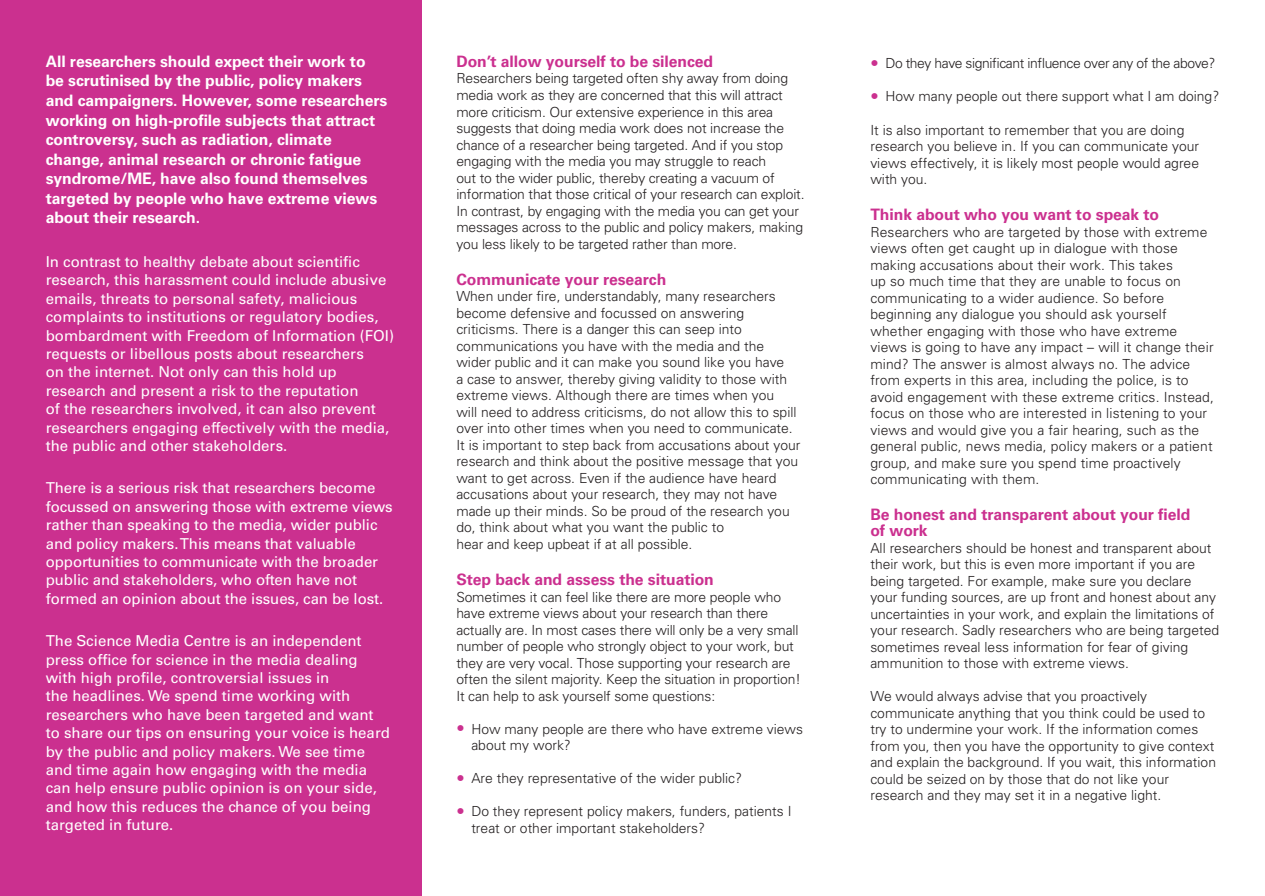
<style>
.page{position:relative;width:1265px;height:896px;background:#fff}
.page>*{position:absolute;margin:0;border:0;box-sizing:border-box;transform-origin:0 0}
.t1{font:700 15.75px/19.5px "Univers";letter-spacing:-.005em;color:#fff}
.t2{font:700 15.75px/15.8px "Univers";letter-spacing:-.005em;color:#cb308f}
.t3{font:15px/18.3px "Univers";color:#fff}
.t4{font:300 13.8px/16.5px "Univers";color:#231f20}
.t5{font:300 13.8px "Univers";letter-spacing:-.03em;color:#231f20}
.s1{font-size:16.5px;color:#cb308f}
</style>
<div class="page">
<div style="left:0;top:0;width:422px;height:895px;background:#cb308f"></div>
<p class="t1" style="left:46px;top:52px;width:343px">All researchers should expect their work to be scrutinised by the public, policy makers and campaigners. However, some researchers working on high-profile subjects that attract controversy, such as radiation, climate change, animal research or chronic fatigue syndrome/ME, have also found themselves targeted by people who have extreme views about their research.</p>
<p class="t3" style="left:46px;top:252px;width:350px">I n contrast to healthy debate about scientific research, this harassment could include abusive emails, threats to personal safety, malicious complaints to institutions or regulatory bodies, bombardment with Freedom of I nformation (FOI ) requests or libellous posts about researchers<br>on the internet. Not only can this hold up research and present a risk to the reputation<br>of the researchers involved, it can also prevent researchers engaging effectively with the media, the public and other stakeholders.</p>
<p class="t3" style="left:46px;top:478px;width:348px">There is a serious risk that researchers become focussed on answering those with extreme views rather than speaking to the media, wider public and policy makers. This means that valuable opportunities to communicate with the broader public and stakeholders, who often have not formed an opinion about the issues, can be lost.</p>
<p class="t3" style="left:46px;top:631px;width:346px">The Science Media Centre is an independent press office for science in the media dealing with high profile, controversial issues in<br>the headlines. We spend time working with researchers who have been targeted and want to share our tips on ensuring your voice is heard by the public and policy makers. We see time and time again how engaging with the media can help ensure public opinion is on your side, and how this reduces the chance of you being targeted in future.</p>
<p class="t2" style="left:456px;top:54px;width:258px">Don’t allow yourself to be silenced</p>
<p class="t4" style="left:456px;top:70px;width:350px">Researchers being targeted often shy away from doing media work as they are concerned that this will attract more criticism. Our extensive experience in this area suggests that doing media work does not increase the chance of a researcher being targeted. And if you stop engaging with the media you may struggle to reach<br>out to the wider public, thereby creating a vacuum of information that those critical of your research can exploit.<br>In contrast, by engaging with the media you can get your messages across to the public and policy makers, making you less likely to be targeted rather than more.</p>
<p class="t2" style="left:456px;top:271px;width:211px">Communicate your research</p>
<p class="t4" style="left:456px;top:288px;width:345px">When under fire, understandably, many researchers become defensive and focussed on answering criticisms. There is a danger this can seep into communications you have with the media and the wider public and it can make you sound like you have<br>a case to answer, thereby giving validity to those with extreme views. Although there are times when you<br>will need to address criticisms, do not allow this to spill over into other times when you need to communicate.<br>It is important to step back from accusations about your research and think about the positive message that you want to get across. Even if the audience have heard accusations about your research, they may not have made up their minds. So be proud of the research you do, think about what you want the public to<br>hear and keep upbeat if at all possible.</p>
<p class="t2" style="left:456px;top:571px;width:259px">Step back and assess the situation</p>
<p class="t4" style="left:456px;top:588px;width:346px">Sometimes it can feel like there are more people who have extreme views about your research than there actually are. In most cases there will only be a very small number of people who strongly object to your work, but they are very vocal. Those supporting your research are often the silent majority. Keep the situation in proportion!<br>It can help to ask yourself some questions:</p>
<p class="t4" style="left:471px;top:720px;width:333px;text-indent:-15px"><span class="s1">•</span> How many people are there who have extreme views about my work?</p>
<p class="t4" style="left:456px;top:769px;width:287px"><span class="s1">•</span> Are they representative of the wider public?</p>
<p class="t4" style="left:471px;top:802px;width:321px;text-indent:-15px"><span class="s1">•</span> Do they represent policy makers, funders, patients I treat or other important stakeholders?</p>
<p class="t5" style="left:870px;top:55px;width:346px"><span class="s1">•</span> Do they have significant influence over any of the above?</p>
<p class="t4" style="left:870px;top:88px;width:350px"><span class="s1">•</span> How many people out there support what I am doing?</p>
<p class="t4" style="left:870px;top:121px;width:330px">It is also important to remember that you are doing research you believe in. If you can communicate your views effectively, it is likely most people would agree with you.</p>
<p class="t2" style="left:870px;top:207px;width:290px">Think about who you want to speak to</p>
<p class="t4" style="left:870px;top:223px;width:345px">Researchers who are targeted by those with extreme views often get caught up in dialogue with those making accusations about their work. This takes<br>up so much time that they are unable to focus on communicating to a wider audience. So before beginning any dialogue you should ask yourself whether engaging with those who have extreme views is going to have any impact – will it change their mind? The answer is almost always no. The advice from experts in this area, including the police, is to avoid engagement with these extreme critics. Instead, focus on those who are interested in listening to your views and would give you a fair hearing, such as the general public, news media, policy makers or a patient group, and make sure you spend time proactively communicating with them.</p>
<p class="t2" style="left:870px;top:507px;width:321px">Be honest and transparent about your field of work</p>
<p class="t4" style="left:870px;top:539px;width:350px">All researchers should be honest and transparent about their work, but this is even more important if you are being targeted. For example, make sure you declare your funding sources, are up front and honest about any uncertainties in your work, and explain the limitations of your research. Sadly researchers who are being targeted sometimes reveal less information for fear of giving ammunition to those with extreme views.</p>
<p class="t4" style="left:870px;top:687px;width:347px">We would always advise that you proactively communicate anything that you think could be used to try to undermine your work. If the information comes from you, then you have the opportunity to give context and explain the background. If you wait, this information could be seized on by those that do not like your research and they may set it in a negative light.</p>
</div>
